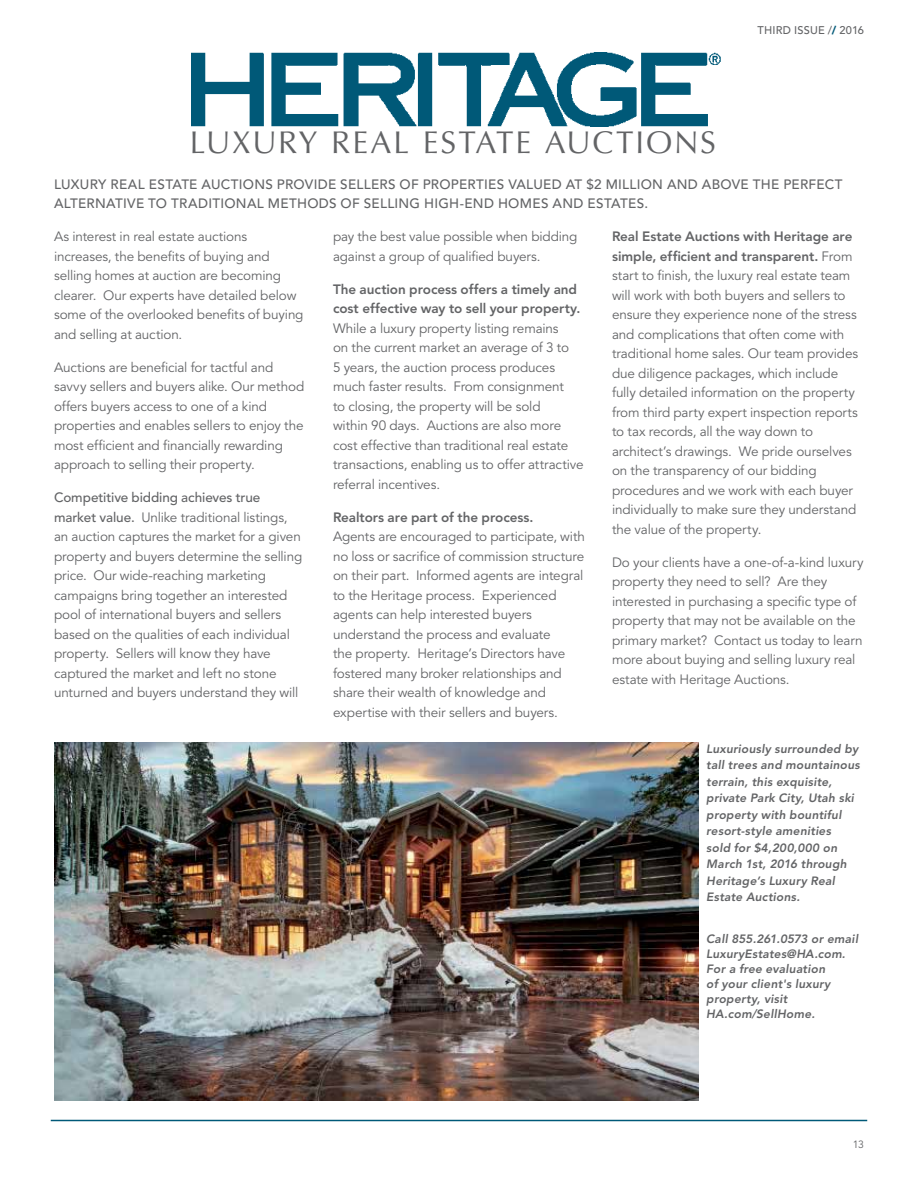
<style>
.page{position:relative;width:918px;height:1188px;background:#fff}
.page>*{position:absolute;margin:0;border:0;box-sizing:border-box;transform-origin:0 0}
.t1{font:31.5px "Optima LT Std";letter-spacing:.055em;color:#636466}
.t2{font:13.5px/19.5px "Avenir LT Std";letter-spacing:-.01em;color:#636466}
.t3{font:500 13.5px/19.5px "Avenir LT Std";letter-spacing:.02em;color:#636466}
.t4{font:800 13.5px/19.5px "Avenir LT Std";letter-spacing:-.005em;color:#636466}
.t5{font:italic 800 12px/16.5px "Avenir LT Std";letter-spacing:.015em;color:#636466}
.t6{font:500 11.1px "Avenir LT Std";letter-spacing:.015em;color:#636466}
.t7{font:10.5px "Avenir LT Std";color:#636466}
.s1{font-weight:900;color:#005978}
.s2{font-weight:500}
.s3{font-weight:800}
</style>
<div class="page">
<img style="left:54px;top:742px;width:645px;height:359px">
<img style="left:191px;top:53px;width:530px;height:73px">
<hr style="left:51px;top:1120px;width:816px;height:1px;background:#005978">
<h1 class="t1" style="left:190px;top:124px;width:528px">LUXURY REAL ESTATE AUCTIONS</h1>
<p class="t6" style="left:758px;top:23px;width:108px">THIRD ISSUE /<span class="s1">/</span> 2016</p>
<p class="t3" style="left:54px;top:175px;width:790px">LUXURY REAL ESTATE AUCTIONS PROVIDE SELLERS OF PROPERTIES VALUED AT $2 MILLION AND ABOVE THE PERFECT<br>ALTERNATIVE TO TRADITIONAL METHODS OF SELLING HIGH-END HOMES AND ESTATES.</p>
<p class="t2" style="left:54px;top:227px;width:251px">As interest in real estate auctions increases, the benefits of buying and selling homes at auction are becoming clearer. Our experts have detailed below some of the overlooked benefits of buying and selling at auction.</p>
<p class="t2" style="left:54px;top:358px;width:252px">Auctions are beneficial for tactful and savvy sellers and buyers alike. Our method offers buyers access to one of a kind properties and enables sellers to enjoy the most efficient and financially rewarding approach to selling their property.</p>
<p class="t2" style="left:54px;top:488px;width:250px"><span class="s2">Competitive bidding achieves true market value.</span> Unlike traditional listings, an auction captures the market for a given property and buyers determine the selling price. Our wide-reaching marketing campaigns bring together an interested pool of international buyers and sellers based on the qualities of each individual property. Sellers will know they have captured the market and left no stone unturned and buyers understand they will</p>
<p class="t2" style="left:612px;top:227px;width:248px"><span class="s3">Real Estate Auctions with Heritage are simple, efficient and transparent.</span> From start to finish, the luxury real estate team will work with both buyers and sellers to ensure they experience none of the stress and complications that often come with traditional home sales. Our team provides due diligence packages, which include fully detailed information on the property from third party expert inspection reports to tax records, all the way down to architect’s drawings. We pride ourselves on the transparency of our bidding procedures and we work with each buyer individually to make sure they understand the value of the property.</p>
<p class="t2" style="left:612px;top:553px;width:253px">Do your clients have a one-of-a-kind luxury property they need to sell? Are they interested in purchasing a specific type of property that may not be available on the primary market? Contact us today to learn more about buying and selling luxury real estate with Heritage Auctions.</p>
<p class="t2" style="left:333px;top:227px;width:246px">pay the best value possible when bidding against a group of qualified buyers.</p>
<p class="t4" style="left:333px;top:279px;width:249px">The auction process offers a timely and cost effective way to sell your property.</p>
<p class="t2" style="left:333px;top:319px;width:252px">While a luxury property listing remains<br>on the current market an average of 3 to<br>5 years, the auction process produces much faster results. From consignment<br>to closing, the property will be sold<br>within 90 days. Auctions are also more cost effective than traditional real estate transactions, enabling us to offer attractive referral incentives.</p>
<p class="t4" style="left:333px;top:507px;width:202px">Realtors are part of the process.</p>
<p class="t2" style="left:333px;top:527px;width:254px">Agents are encouraged to participate, with no loss or sacrifice of commission structure on their part. Informed agents are integral to the Heritage process. Experienced agents can help interested buyers understand the process and evaluate<br>the property. Heritage’s Directors have fostered many broker relationships and share their wealth of knowledge and expertise with their sellers and buyers.</p>
<p class="t5" style="left:706px;top:741px;width:155px">Luxuriously surrounded by tall trees and mountainous terrain, this exquisite, private Park City, Utah ski property with bountiful resort-style amenities<br>sold for $4,200,000 on<br>March 1st, 2016 through<br>Heritage’s Luxury Real<br>Estate Auctions.</p>
<p class="t5" style="left:706px;top:932px;width:153px;line-height:15px">Call 855.261.0573 or email<br>LuxuryEstates@HA.com.<br>For a free evaluation<br>of your client's luxury property, visit<br>HA.com/SellHome.</p>
<p class="t7" style="left:853px;top:1138px;width:13px">13</p>
</div>
